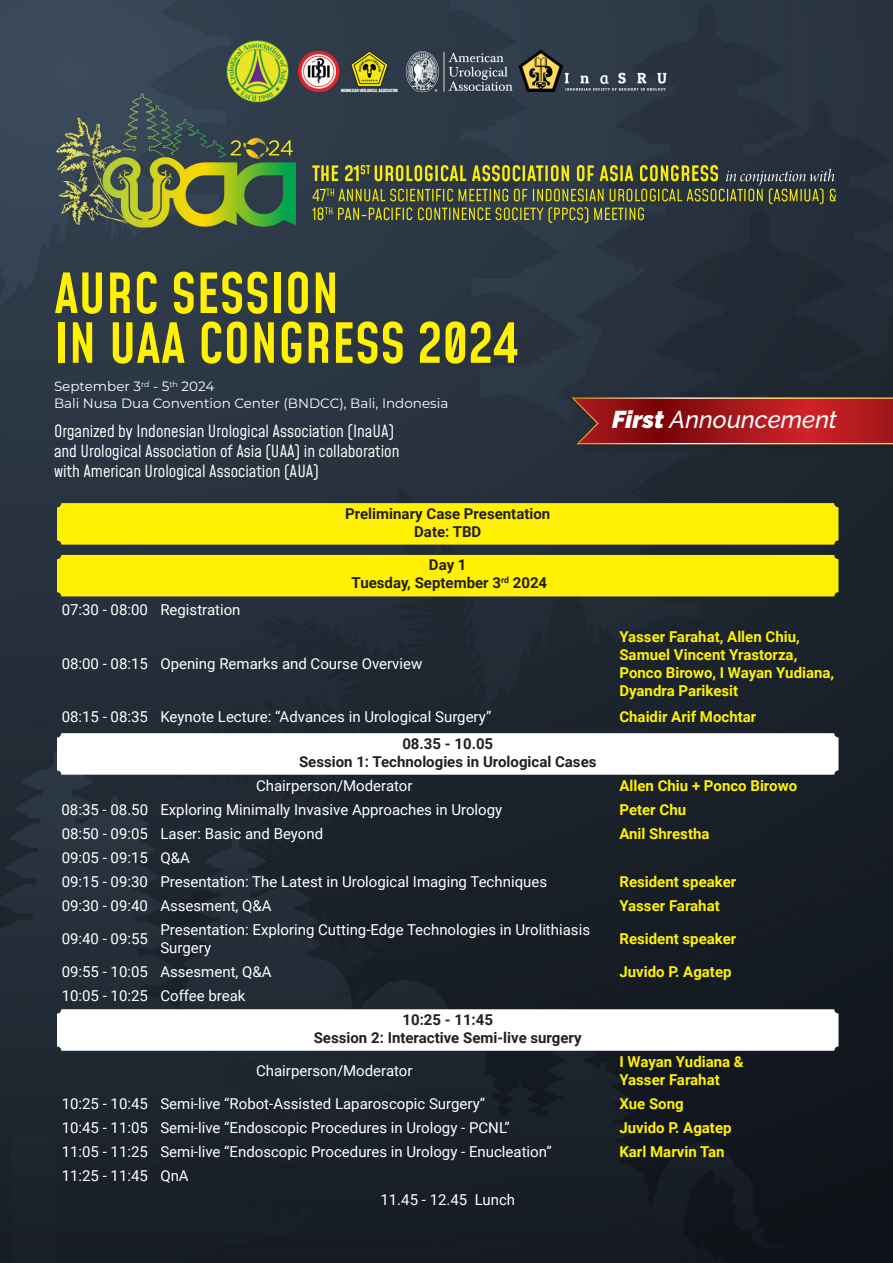
<style>
.page{position:relative;width:893px;height:1263px;background:#fff}
.page>*{position:absolute;margin:0;border:0;box-sizing:border-box;transform-origin:0 0}
.t1{font:600 54px/49.8px "Mohave";color:#fff101}
.t2{font:italic 500 24.3px "Raleway";color:#fff}
.t3{font:16.5px/19.8px "Mohave";color:#fff}
.Paragraph_Style_1{font:15px/18px "Roboto";color:#fff}
.Paragraph_Style_2{font:700 15px/18px "Roboto";color:#fff101}
.Paragraph_Style_3{font:700 15px/18px "Roboto";color:#231f20;text-align:center}
.Paragraph_Style_4{font:700 15px/18px "Roboto";color:#231f20;text-align:center}
.t4{font:13.5px/16.2px "Montserrat";color:#fff}
.s1{font-weight:900}
</style>
<div class="page">
<img style="left:0;top:0;width:893px;height:1263px">
<div style="left:57px;top:555px;width:781px;height:41px;background:#fff101;border-radius:4px"></div>
<div style="left:57px;top:733px;width:781px;height:42px;background:#fff;border-radius:4px"></div>
<div style="left:57px;top:1009px;width:781px;height:42px;background:#fff;border-radius:4px"></div>
<div style="left:568px;top:392px;width:325px;height:62px;background:#20272f"></div>
<svg style="left:570px;top:397px;width:323px;height:48px;background:#9f2221"></svg>
<div style="left:57px;top:503px;width:781px;height:42px;background:#fff101;border-radius:4px"></div>
<p class="t1" style="left:54px;top:272px;width:466px">AURC SESSION<br>IN UAA CONGRESS 2024</p>
<p class="t4" style="left:54px;top:378px;width:396px">September 3<sup>rd</sup> - 5<sup>th</sup> 2024<br>Bali Nusa Dua Convention Center (BNDCC), Bali, Indonesia</p>
<p class="t3" style="left:54px;top:422px;width:347px">Organized by Indonesian Urological Association (InaUA) and Urological Association of Asia (UAA) in collaboration with American Urological Association (AUA)</p>
<p class="Paragraph_Style_4" style="left:345px;top:504px;width:207px">Preliminary Case Presentation<br>Date: TBD</p>
<p class="Paragraph_Style_4" style="left:352px;top:555px;width:197px">Day 1<br>Tuesday, September 3<sup>rd</sup> 2024</p>
<p class="Paragraph_Style_1" style="left:62px;top:600px;width:88px">07:30 - 08:00</p>
<p class="Paragraph_Style_1" style="left:160px;top:600px;width:82px">Registration</p>
<p class="Paragraph_Style_1" style="left:62px;top:654px;width:88px">08:00 - 08:15</p>
<p class="Paragraph_Style_1" style="left:160px;top:654px;width:264px">Opening Remarks and Course Overview</p>
<p class="t2" style="left:612px;top:406px;width:226px"><span class="s1">First</span> Announcement</p>
<p class="Paragraph_Style_2" style="left:619px;top:627px;width:216px">Yasser Farahat, Allen Chiu,<br>Samuel Vincent Yrastorza,<br>Ponco Birowo, I Wayan Yudiana,<br>Dyandra Parikesit</p>
<p class="Paragraph_Style_1" style="left:62px;top:707px;width:88px">08:15 - 08:35</p>
<p class="Paragraph_Style_1" style="left:160px;top:707px;width:333px">Keynote Lecture: “Advances in Urological Surgery”</p>
<p class="Paragraph_Style_2" style="left:619px;top:707px;width:138px">Chaidir Arif Mochtar</p>
<p class="Paragraph_Style_3" style="left:299px;top:734px;width:299px">08.35 - 10.05<br>Session 1: Technologies in Urological Cases</p>
<p class="Paragraph_Style_1" style="left:256px;top:776px;width:158px">Chairperson/Moderator</p>
<p class="Paragraph_Style_2" style="left:619px;top:776px;width:179px">Allen Chiu + Ponco Birowo</p>
<p class="Paragraph_Style_1" style="left:62px;top:800px;width:88px">08:35 - 08.50</p>
<p class="Paragraph_Style_1" style="left:160px;top:800px;width:343px">Exploring Minimally Invasive Approaches in Urology</p>
<p class="Paragraph_Style_2" style="left:619px;top:800px;width:68px">Peter Chu</p>
<p class="Paragraph_Style_1" style="left:62px;top:824px;width:88px">08:50 - 09:05</p>
<p class="Paragraph_Style_1" style="left:160px;top:824px;width:164px">Laser: Basic and Beyond</p>
<p class="Paragraph_Style_2" style="left:619px;top:824px;width:92px">Anil Shrestha</p>
<p class="Paragraph_Style_1" style="left:62px;top:848px;width:88px">09:05 - 09:15</p>
<p class="Paragraph_Style_1" style="left:160px;top:848px;width:31px">Q&amp;A</p>
<p class="Paragraph_Style_1" style="left:62px;top:872px;width:88px">09:15 - 09:30</p>
<p class="Paragraph_Style_1" style="left:160px;top:872px;width:388px">Presentation: The Latest in Urological Imaging Techniques</p>
<p class="Paragraph_Style_2" style="left:619px;top:872px;width:118px">Resident speaker</p>
<p class="Paragraph_Style_1" style="left:62px;top:896px;width:88px">09:30 - 09:40</p>
<p class="Paragraph_Style_1" style="left:160px;top:896px;width:113px">Assesment, Q&amp;A</p>
<p class="Paragraph_Style_2" style="left:619px;top:896px;width:102px">Yasser Farahat</p>
<p class="Paragraph_Style_1" style="left:62px;top:929px;width:88px">09:40 - 09:55</p>
<p class="Paragraph_Style_1" style="left:160px;top:920px;width:431px">Presentation: Exploring Cutting-Edge Technologies in Urolithiasis<br>Surgery</p>
<p class="Paragraph_Style_2" style="left:619px;top:929px;width:118px">Resident speaker</p>
<p class="Paragraph_Style_1" style="left:62px;top:962px;width:88px">09:55 - 10:05</p>
<p class="Paragraph_Style_1" style="left:160px;top:962px;width:113px">Assesment, Q&amp;A</p>
<p class="Paragraph_Style_2" style="left:619px;top:962px;width:114px">Juvido P. Agatep</p>
<p class="Paragraph_Style_1" style="left:62px;top:986px;width:88px">10:05 - 10:25</p>
<p class="Paragraph_Style_1" style="left:160px;top:986px;width:87px">Coffee break</p>
<p class="Paragraph_Style_3" style="left:314px;top:1010px;width:269px">10:25 - 11:45<br>Session 2: Interactive Semi-live surgery</p>
<p class="Paragraph_Style_1" style="left:256px;top:1061px;width:158px">Chairperson/Moderator</p>
<p class="Paragraph_Style_2" style="left:619px;top:1052px;width:126px">I Wayan Yudiana &amp;<br>Yasser Farahat</p>
<p class="Paragraph_Style_1" style="left:62px;top:1094px;width:88px">10:25 - 10:45</p>
<p class="Paragraph_Style_1" style="left:160px;top:1094px;width:326px">Semi-live “Robot-Assisted Laparoscopic Surgery”</p>
<p class="Paragraph_Style_2" style="left:619px;top:1094px;width:66px">Xue Song</p>
<p class="Paragraph_Style_1" style="left:62px;top:1118px;width:88px">10:45 - 11:05</p>
<p class="Paragraph_Style_1" style="left:160px;top:1118px;width:351px">Semi-live “Endoscopic Procedures in Urology - PCNL”</p>
<p class="Paragraph_Style_2" style="left:619px;top:1118px;width:114px">Juvido P. Agatep</p>
<p class="Paragraph_Style_1" style="left:62px;top:1142px;width:88px">11:05 - 11:25</p>
<p class="Paragraph_Style_1" style="left:160px;top:1142px;width:393px">Semi-live “Endoscopic Procedures in Urology - Enucleation”</p>
<p class="Paragraph_Style_2" style="left:619px;top:1142px;width:107px">Karl Marvin Tan</p>
<p class="Paragraph_Style_1" style="left:62px;top:1166px;width:88px">11:25 - 11:45</p>
<p class="Paragraph_Style_1" style="left:160px;top:1166px;width:30px">QnA</p>
<p class="Paragraph_Style_1" style="left:380px;top:1190px;width:136px">11.45 - 12.45 Lunch</p>
</div>
